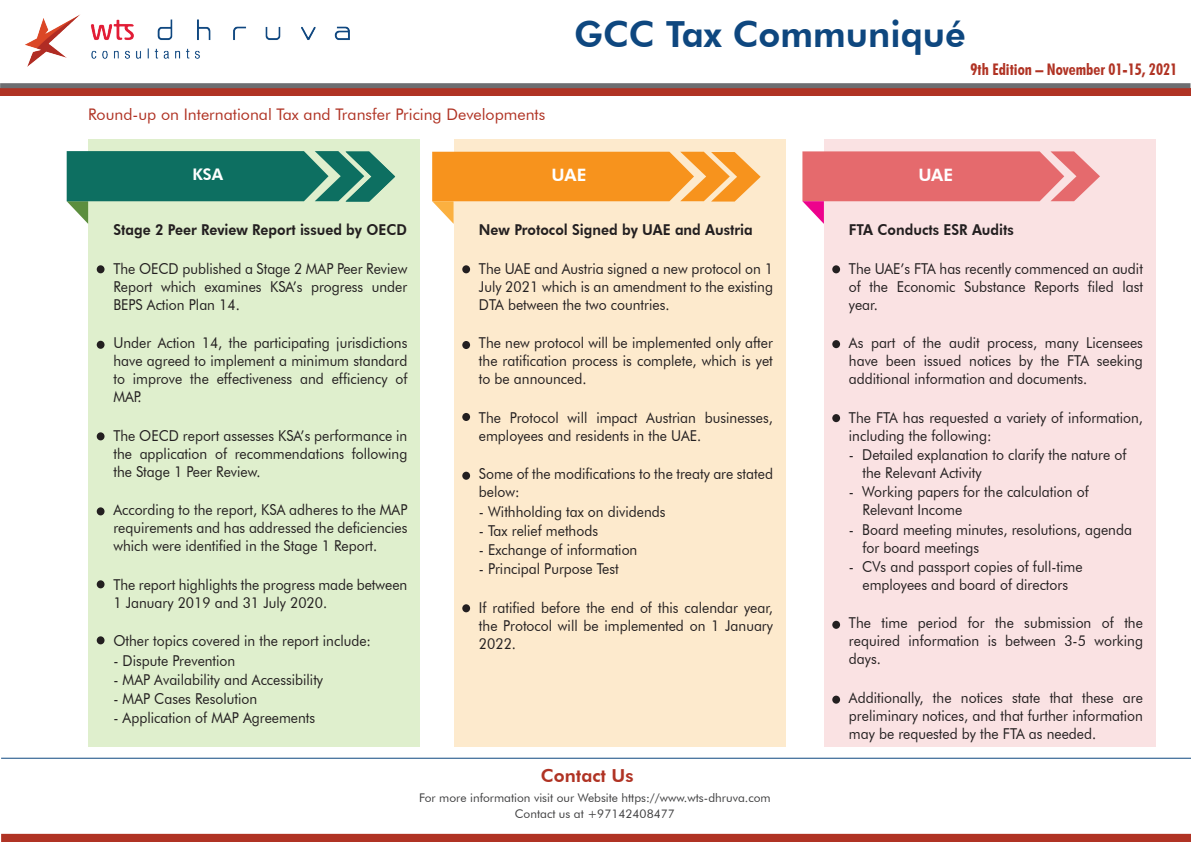
<style>
.page{position:relative;width:1191px;height:842px;background:#fff}
.page>*{position:absolute;margin:0;border:0;box-sizing:border-box;transform-origin:0 0}
.t1{font:800 36px "Futura BT";color:#0e477f}
.t2{font:800 17.9px "Futura BT";color:#b03324}
.t3{font:800 17.1px "Futura BT";letter-spacing:-.01em;color:#fff}
.t4{font:16px "Futura BT";color:#b03324}
.t5{font:700 condensed 16px "Futura BT";color:#b03324}
.t6{font:800 16px "Futura BT";color:#fff}
.t7{font:15px/18px "Futura BT";color:#231f20;text-align:justify;scale:.93 1}
.t8{font:800 15px "Futura BT";color:#231f20;scale:.93 1}
.t9{font:12px/15.8px "Futura BT";color:#3f3f40;text-align:center}
</style>
<div class="page">
<div style="left:88px;top:139px;width:332px;height:608px;background:#dfefcd"></div>
<div style="left:97px;top:265px;width:8px;height:8px;background:#231f20;border-radius:50%"></div>
<div style="left:97px;top:341px;width:8px;height:8px;background:#231f20;border-radius:50%"></div>
<div style="left:97px;top:432px;width:8px;height:8px;background:#231f20;border-radius:50%"></div>
<div style="left:97px;top:636px;width:8px;height:8px;background:#231f20;border-radius:50%"></div>
<div style="left:97px;top:580px;width:8px;height:8px;background:#231f20;border-radius:50%"></div>
<div style="left:97px;top:507px;width:8px;height:8px;background:#231f20;border-radius:50%"></div>
<svg style="left:67px;top:151px;width:328px;height:73px"></svg>
<div style="left:0;top:88px;width:1190px;height:8px;background:#b03324"></div>
<div style="left:0;top:83px;width:1190px;height:5px;background:#6d6e71"></div>
<div style="left:1px;top:834px;width:1190px;height:8px;background:#b03324"></div>
<hr style="left:1px;top:758px;width:1190px;height:1px;background:#0e477f">
<img style="left:25px;top:14px;width:324px;height:53px">
<div style="left:824px;top:139px;width:331px;height:608px;background:#fae2e3"></div>
<svg style="left:802px;top:151px;width:298px;height:73px"></svg>
<div style="left:832px;top:265px;width:8px;height:8px;background:#231f20;border-radius:50%"></div>
<div style="left:832px;top:340px;width:8px;height:8px;background:#231f20;border-radius:50%"></div>
<div style="left:832px;top:414px;width:8px;height:8px;background:#231f20;border-radius:50%"></div>
<div style="left:832px;top:621px;width:8px;height:8px;background:#231f20;border-radius:50%"></div>
<div style="left:832px;top:696px;width:8px;height:8px;background:#231f20;border-radius:50%"></div>
<div style="left:454px;top:139px;width:331px;height:608px;background:#fdeacd"></div>
<div style="left:462px;top:265px;width:8px;height:8px;background:#231f20;border-radius:50%"></div>
<div style="left:462px;top:341px;width:8px;height:8px;background:#231f20;border-radius:50%"></div>
<div style="left:462px;top:413px;width:8px;height:8px;background:#231f20;border-radius:50%"></div>
<svg style="left:432px;top:152px;width:328px;height:72px"></svg>
<div style="left:462px;top:472px;width:8px;height:8px;background:#231f20;border-radius:50%"></div>
<div style="left:462px;top:604px;width:8px;height:8px;background:#231f20;border-radius:50%"></div>
<h1 class="t1" style="left:574px;top:12px;width:393px">GCC Tax Communiqué</h1>
<p class="t4" style="left:88px;top:105px;width:459px">Round-up on International Tax and Transfer Pricing Developments</p>
<p class="t6" style="left:193px;top:165px;width:32px">KSA</p>
<p class="t3" style="left:551px;top:164px;width:36px">UAE</p>
<p class="t8" style="left:113px;top:221px;width:317px">Stage 2 Peer Review Report issued by OECD</p>
<p class="t7" style="left:113px;top:259px;width:318px">The OECD published a Stage 2 MAP Peer Review Report which examines KSA’s progress under BEPS Action Plan 14.</p>
<p class="t7" style="left:113px;top:334px;width:318px">Under Action 14, the participating jurisdictions have agreed to implement a minimum standard to improve the effectiveness and efficiency of MAP.</p>
<p class="t7" style="left:113px;top:426px;width:318px">The OECD report assesses KSA’s performance in the application of recommendations following the Stage 1 Peer Review.</p>
<p class="t7" style="left:113px;top:501px;width:318px">According to the report, KSA adheres to the MAP requirements and has addressed the deficiencies which were identified in the Stage 1 Report.</p>
<p class="t7" style="left:113px;top:575px;width:318px">The report highlights the progress made between<br>1 January 2019 and 31 July 2020.</p>
<p class="t7" style="left:113px;top:632px;width:278px">Other topics covered in the report include:</p>
<p class="t7" style="left:113px;top:651px;width:133px">- Dispute Prevention</p>
<p class="t7" style="left:113px;top:670px;width:227px">- MAP Availability and Accessibility</p>
<p class="t7" style="left:113px;top:690px;width:156px">- MAP Cases Resolution</p>
<p class="t7" style="left:113px;top:709px;width:218px">- Application of MAP Agreements</p>
<p class="t8" style="left:479px;top:221px;width:296px">New Protocol Signed by UAE and Austria</p>
<p class="t7" style="left:479px;top:259px;width:318px">The UAE and Austria signed a new protocol on 1<br>July 2021 which is an amendment to the existing DTA between the two countries.</p>
<p class="t7" style="left:479px;top:334px;width:318px">The new protocol will be implemented only after the ratification process is complete, which is yet to be announced.</p>
<p class="t7" style="left:479px;top:408px;width:318px">The Protocol will impact Austrian businesses, employees and residents in the UAE.</p>
<p class="t7" style="left:479px;top:465px;width:318px">Some of the modifications to the treaty are stated below:</p>
<p class="t7" style="left:479px;top:502px;width:202px">- Withholding tax on dividends</p>
<p class="t7" style="left:479px;top:521px;width:130px">- Tax relief methods</p>
<p class="t7" style="left:479px;top:541px;width:172px">- Exchange of information</p>
<p class="t7" style="left:479px;top:560px;width:152px">- Principal Purpose Test</p>
<p class="t7" style="left:479px;top:598px;width:318px">If ratified before the end of this calendar year, the Protocol will be implemented on 1 January 2022.</p>
<p class="t2" style="left:541px;top:765px;width:94px">Contact Us</p>
<p class="t9" style="left:419px;top:790px;width:353px">For more information visit our Website https://www.wts-dhruva.com<br>Contact us at +97142408477</p>
<p class="t5" style="left:970px;top:60px;width:208px">9th Edition – November 01-15, 2021</p>
<p class="t3" style="left:918px;top:165px;width:36px">UAE</p>
<p class="t8" style="left:849px;top:221px;width:179px">FTA Conducts ESR Audits</p>
<p class="t7" style="left:849px;top:259px;width:318px">The UAE’s FTA has recently commenced an audit of the Economic Substance Reports filed last year.</p>
<p class="t7" style="left:849px;top:334px;width:318px">As part of the audit process, many Licensees have been issued notices by the FTA seeking additional information and documents.</p>
<p class="t7" style="left:849px;top:408px;width:318px">The FTA has requested a variety of information, including the following:</p>
<p class="t7" style="left:862px;top:446px;width:285px;text-indent:-14px">- Detailed explanation to clarify the nature of the Relevant Activity</p>
<p class="t7" style="left:862px;top:483px;width:245px;text-indent:-14px">- Working papers for the calculation of<br>Relevant Income</p>
<p class="t7" style="left:862px;top:520px;width:291px;text-indent:-14px">- Board meeting minutes, resolutions, agenda for board meetings</p>
<p class="t7" style="left:849px;top:557px;width:253px;text-align:center">- CVs and passport copies of full-time employees and board of directors</p>
<p class="t7" style="left:849px;top:614px;width:318px">The time period for the submission of the required information is between 3-5 working days.</p>
<p class="t7" style="left:849px;top:688px;width:318px">Additionally, the notices state that these are preliminary notices, and that further information may be requested by the FTA as needed.</p>
</div>
